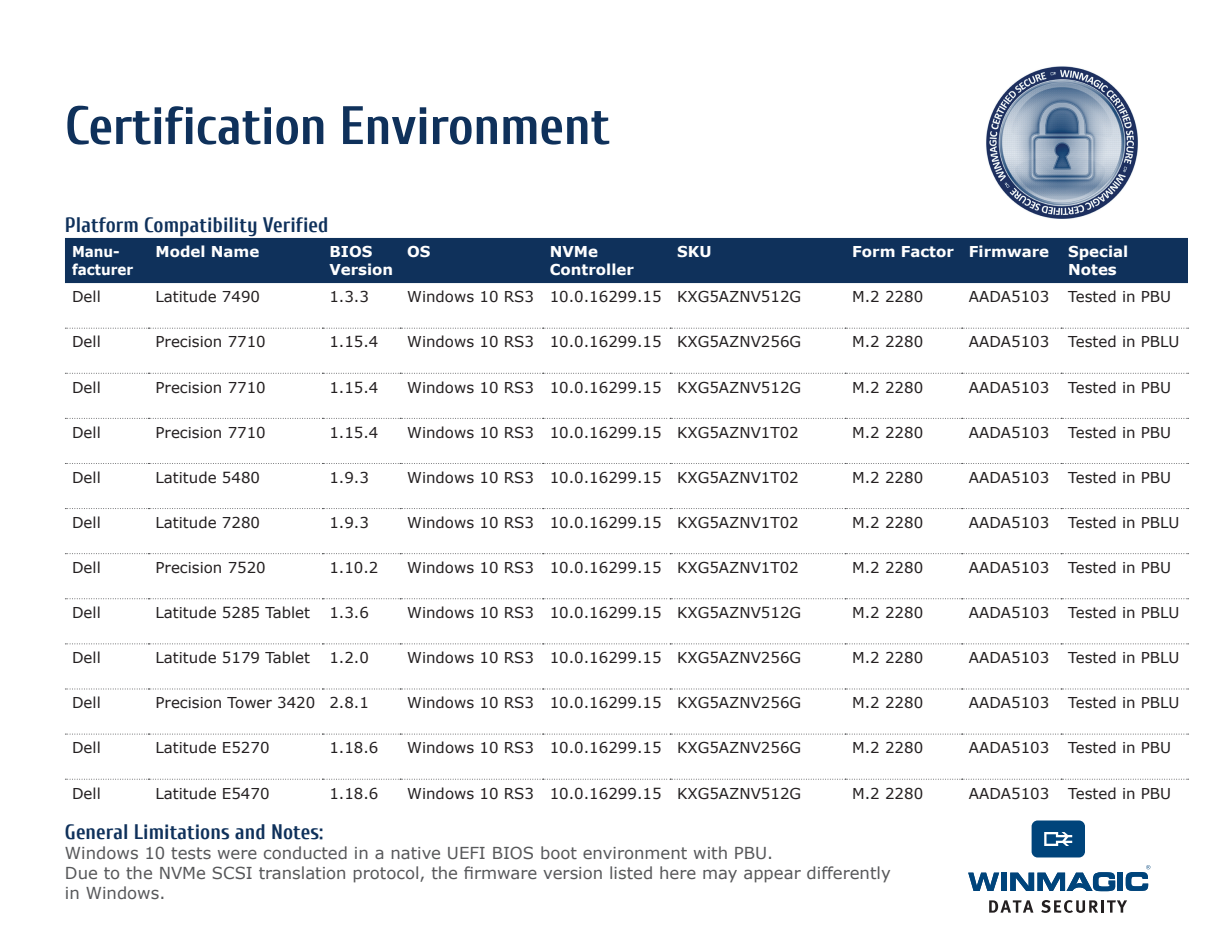
<style>
.page{position:relative;width:1215px;height:945px;background:#fff}
.page>*{position:absolute;margin:0;border:0;box-sizing:border-box;transform-origin:0 0}
.t1{font:700 54px "Cuprum";letter-spacing:-.01em;color:#0f315b}
.t2{font:700 21px "Cuprum";color:#0f315b}
.t3{font:16.5px/19.8px "Verdana";color:#57585a}
.t4{font:15px "Verdana";color:#231f20}
.t5{font:700 15px/18px "Verdana";color:#fff}
.t6{font:700 15px/18px "Verdana";color:#fff;scale:.9 1}
</style>
<div class="page">
<div style="left:65px;top:238px;width:1123px;height:45px;background:#0f315b"></div>
<svg style="left:65px;top:328px;width:1124px;height:1px"></svg>
<svg style="left:65px;top:373px;width:1124px;height:1px"></svg>
<svg style="left:65px;top:418px;width:1124px;height:1px"></svg>
<svg style="left:65px;top:463px;width:1124px;height:1px"></svg>
<svg style="left:65px;top:508px;width:1124px;height:1px"></svg>
<svg style="left:65px;top:553px;width:1124px;height:1px"></svg>
<svg style="left:65px;top:598px;width:1124px;height:1px"></svg>
<svg style="left:65px;top:644px;width:1124px;height:1px"></svg>
<svg style="left:65px;top:689px;width:1124px;height:1px"></svg>
<svg style="left:65px;top:734px;width:1124px;height:1px"></svg>
<svg style="left:65px;top:779px;width:1124px;height:1px"></svg>
<img style="left:986px;top:66px;width:152px;height:153px">
<svg style="left:989px;top:900px;width:44px;height:13px"></svg>
<svg style="left:1041px;top:900px;width:86px;height:13px"></svg>
<div style="left:1118px;top:873px;width:5px;height:18px;background:#00447b"></div>
<svg style="left:1010px;top:872px;width:105px;height:19px"></svg>
<div style="left:1001px;top:873px;width:6px;height:18px;background:#00447b"></div>
<svg style="left:968px;top:873px;width:31px;height:18px"></svg>
<div style="left:1032px;top:820px;width:53px;height:37px;background:#00447b;border-radius:6px"></div>
<svg style="left:1044px;top:832px;width:28px;height:14px"></svg>
<svg style="left:1126px;top:865px;width:24px;height:26px"></svg>
<h1 class="t1" style="left:65px;top:96px;width:547px">Certification Environment</h1>
<h2 class="t2" style="left:65px;top:213px;width:265px">Platform Compatibility Verified</h2>
<p class="t6" style="left:72px;top:242px;width:69px">Manu&shy;facturer</p>
<p class="t5" style="left:156px;top:242px;width:105px">Model Name</p>
<p class="t5" style="left:329px;top:242px;width:65px">BIOS<br>Version</p>
<p class="t5" style="left:407px;top:242px;width:25px">OS</p>
<p class="t5" style="left:550px;top:242px;width:86px">NVMe<br>Controller</p>
<p class="t5" style="left:677px;top:242px;width:36px">SKU</p>
<p class="t5" style="left:852px;top:242px;width:198px">Form Factor Firmware</p>
<p class="t5" style="left:1068px;top:242px;width:62px">Special<br>Notes</p>
<p class="t4" style="left:72px;top:287px;width:30px">Dell</p>
<p class="t4" style="left:156px;top:287px;width:106px">Latitude 7490</p>
<p class="t4" style="left:329px;top:287px;width:41px">1.3.3</p>
<p class="t4" style="left:407px;top:287px;width:396px">Windows 10 RS3 10.0.16299.15 KXG5AZNV512G</p>
<p class="t4" style="left:852px;top:287px;width:73px">M.2 2280</p>
<p class="t4" style="left:969px;top:287px;width:82px">AADA5103</p>
<p class="t4" style="left:1068px;top:287px;width:105px">Tested in PBU</p>
<p class="t4" style="left:72px;top:332px;width:30px">Dell</p>
<p class="t4" style="left:156px;top:332px;width:112px">Precision 7710</p>
<p class="t4" style="left:329px;top:332px;width:51px">1.15.4</p>
<p class="t4" style="left:407px;top:332px;width:396px">Windows 10 RS3 10.0.16299.15 KXG5AZNV256G</p>
<p class="t4" style="left:852px;top:332px;width:73px">M.2 2280</p>
<p class="t4" style="left:969px;top:332px;width:82px">AADA5103</p>
<p class="t4" style="left:1068px;top:332px;width:113px">Tested in PBLU</p>
<p class="t4" style="left:72px;top:377px;width:30px">Dell</p>
<p class="t4" style="left:156px;top:377px;width:112px">Precision 7710</p>
<p class="t4" style="left:329px;top:377px;width:51px">1.15.4</p>
<p class="t4" style="left:407px;top:377px;width:396px">Windows 10 RS3 10.0.16299.15 KXG5AZNV512G</p>
<p class="t4" style="left:852px;top:377px;width:73px">M.2 2280</p>
<p class="t4" style="left:969px;top:377px;width:82px">AADA5103</p>
<p class="t4" style="left:1068px;top:377px;width:105px">Tested in PBU</p>
<p class="t4" style="left:72px;top:422px;width:30px">Dell</p>
<p class="t4" style="left:156px;top:422px;width:112px">Precision 7710</p>
<p class="t4" style="left:329px;top:422px;width:51px">1.15.4</p>
<p class="t4" style="left:407px;top:422px;width:393px">Windows 10 RS3 10.0.16299.15 KXG5AZNV1T02</p>
<p class="t4" style="left:852px;top:422px;width:73px">M.2 2280</p>
<p class="t4" style="left:969px;top:422px;width:82px">AADA5103</p>
<p class="t4" style="left:1068px;top:422px;width:105px">Tested in PBU</p>
<p class="t4" style="left:72px;top:467px;width:30px">Dell</p>
<p class="t4" style="left:156px;top:467px;width:106px">Latitude 5480</p>
<p class="t4" style="left:329px;top:467px;width:41px">1.9.3</p>
<p class="t4" style="left:407px;top:467px;width:393px">Windows 10 RS3 10.0.16299.15 KXG5AZNV1T02</p>
<p class="t4" style="left:852px;top:467px;width:73px">M.2 2280</p>
<p class="t4" style="left:969px;top:467px;width:82px">AADA5103</p>
<p class="t4" style="left:1068px;top:467px;width:105px">Tested in PBU</p>
<p class="t4" style="left:72px;top:512px;width:30px">Dell</p>
<p class="t4" style="left:156px;top:512px;width:106px">Latitude 7280</p>
<p class="t4" style="left:329px;top:512px;width:41px">1.9.3</p>
<p class="t4" style="left:407px;top:512px;width:393px">Windows 10 RS3 10.0.16299.15 KXG5AZNV1T02</p>
<p class="t4" style="left:852px;top:512px;width:73px">M.2 2280</p>
<p class="t4" style="left:969px;top:512px;width:82px">AADA5103</p>
<p class="t4" style="left:1068px;top:512px;width:113px">Tested in PBLU</p>
<p class="t4" style="left:72px;top:557px;width:30px">Dell</p>
<p class="t4" style="left:156px;top:557px;width:112px">Precision 7520</p>
<p class="t4" style="left:329px;top:557px;width:51px">1.10.2</p>
<p class="t4" style="left:407px;top:557px;width:393px">Windows 10 RS3 10.0.16299.15 KXG5AZNV1T02</p>
<p class="t4" style="left:852px;top:557px;width:73px">M.2 2280</p>
<p class="t4" style="left:969px;top:557px;width:82px">AADA5103</p>
<p class="t4" style="left:1068px;top:557px;width:105px">Tested in PBU</p>
<p class="t4" style="left:72px;top:602px;width:30px">Dell</p>
<p class="t4" style="left:156px;top:602px;width:156px">Latitude 5285 Tablet</p>
<p class="t4" style="left:329px;top:602px;width:41px">1.3.6</p>
<p class="t4" style="left:407px;top:602px;width:396px">Windows 10 RS3 10.0.16299.15 KXG5AZNV512G</p>
<p class="t4" style="left:852px;top:602px;width:73px">M.2 2280</p>
<p class="t4" style="left:969px;top:602px;width:82px">AADA5103</p>
<p class="t4" style="left:1068px;top:602px;width:113px">Tested in PBLU</p>
<p class="t4" style="left:72px;top:647px;width:30px">Dell</p>
<p class="t4" style="left:156px;top:647px;width:156px">Latitude 5179 Tablet</p>
<p class="t4" style="left:329px;top:647px;width:41px">1.2.0</p>
<p class="t4" style="left:407px;top:647px;width:396px">Windows 10 RS3 10.0.16299.15 KXG5AZNV256G</p>
<p class="t4" style="left:852px;top:647px;width:73px">M.2 2280</p>
<p class="t4" style="left:969px;top:647px;width:82px">AADA5103</p>
<p class="t4" style="left:1068px;top:647px;width:113px">Tested in PBLU</p>
<p class="t4" style="left:72px;top:693px;width:30px">Dell</p>
<p class="t4" style="left:156px;top:693px;width:215px">Precision Tower 3420 2.8.1</p>
<p class="t4" style="left:407px;top:693px;width:396px">Windows 10 RS3 10.0.16299.15 KXG5AZNV256G</p>
<p class="t4" style="left:852px;top:693px;width:73px">M.2 2280</p>
<p class="t4" style="left:969px;top:693px;width:82px">AADA5103</p>
<p class="t4" style="left:1068px;top:693px;width:113px">Tested in PBLU</p>
<p class="t4" style="left:72px;top:738px;width:30px">Dell</p>
<p class="t4" style="left:156px;top:738px;width:116px">Latitude E5270</p>
<p class="t4" style="left:329px;top:738px;width:51px">1.18.6</p>
<p class="t4" style="left:407px;top:738px;width:396px">Windows 10 RS3 10.0.16299.15 KXG5AZNV256G</p>
<p class="t4" style="left:852px;top:738px;width:73px">M.2 2280</p>
<p class="t4" style="left:969px;top:738px;width:82px">AADA5103</p>
<p class="t4" style="left:1068px;top:738px;width:105px">Tested in PBU</p>
<p class="t4" style="left:72px;top:783px;width:30px">Dell</p>
<p class="t4" style="left:156px;top:783px;width:116px">Latitude E5470</p>
<p class="t4" style="left:329px;top:783px;width:51px">1.18.6</p>
<p class="t4" style="left:407px;top:783px;width:396px">Windows 10 RS3 10.0.16299.15 KXG5AZNV512G</p>
<p class="t4" style="left:852px;top:783px;width:73px">M.2 2280</p>
<p class="t4" style="left:969px;top:783px;width:82px">AADA5103</p>
<p class="t4" style="left:1068px;top:783px;width:105px">Tested in PBU</p>
<h2 class="t2" style="left:65px;top:820px;width:260px">General Limitations and Notes:</h2>
<p class="t3" style="left:65px;top:843px;width:827px">Windows 10 tests were conducted in a native UEFI BIOS boot environment with PBU.<br>Due to the NVMe SCSI translation protocol, the firmware version listed here may appear differently in Windows.</p>
</div>
